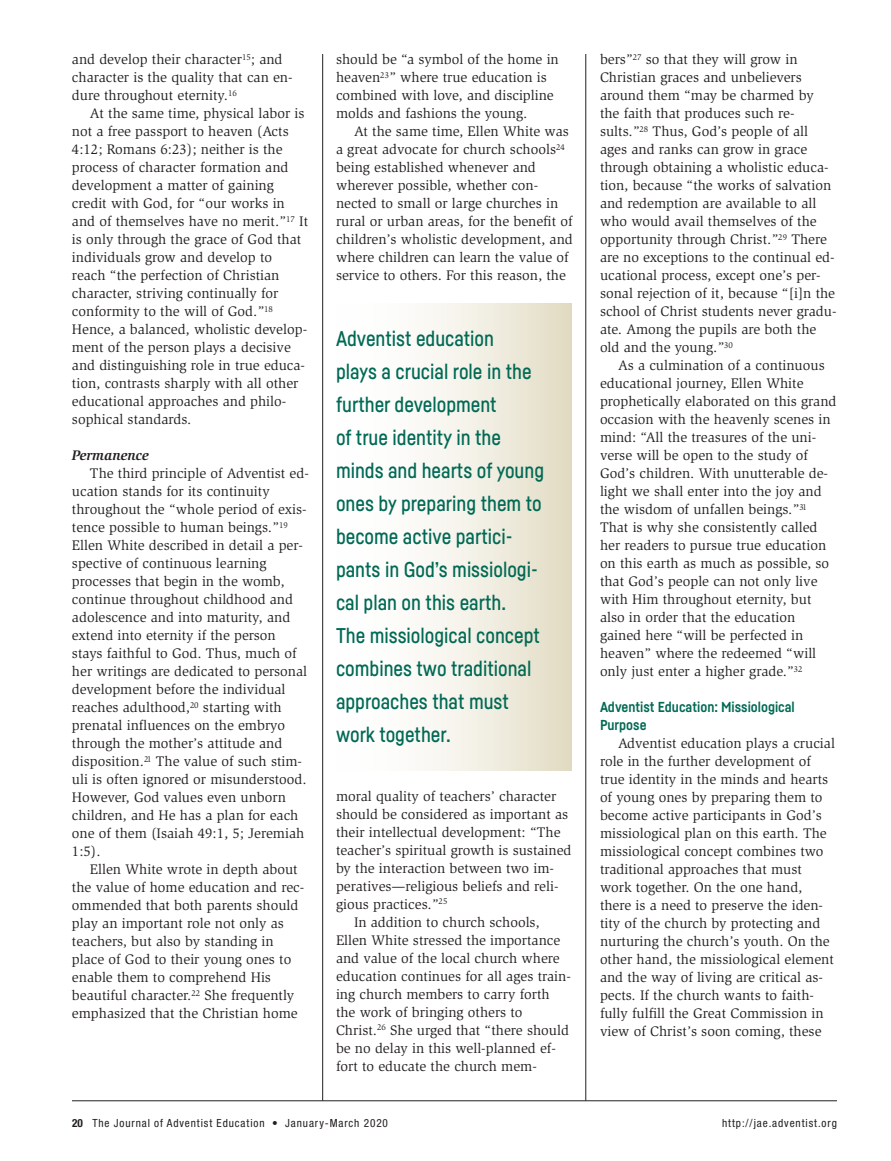
<style>
.page{position:relative;width:891px;height:1161px;background:#fff}
.page>*{position:absolute;margin:0;border:0;box-sizing:border-box;transform-origin:0 0}
.t1{font:500 21px/33px "Fabrikat";color:#006954;scale:.96 1}
.t2{font:14.25px/18px "Slimbach Std";color:#231f20}
.t3{font:700 14.25px/18px "Fabrikat";color:#006954}
.t4{font:italic 700 14.25px "Slimbach Std";color:#231f20}
.t5{font:condensed 11.25px "Helvetica Neue";letter-spacing:.08em;color:#231f20}
.s1{font-weight:700}
</style>
<div class="page">
<hr style="left:322px;top:54px;width:1px;height:1047px;background:#231f20">
<hr style="left:586px;top:54px;width:1px;height:1047px;background:#231f20">
<hr style="left:72px;top:1101px;width:765px;height:1px;background:#231f20">
<div style="left:335px;top:304px;width:237px;height:467px;background:linear-gradient(to right,#fff,#e5dfc9)"></div>
<p class="t2" style="left:72px;top:52px;width:222px">and develop their character<sup>15</sup>; and character is the quality that can en&shy;dure throughout eternity.<sup>16</sup></p>
<p class="t2" style="left:72px;top:106px;width:238px;text-indent:18px">At the same time, physical labor is not a free passport to heaven (Acts 4:12; Romans 6:23); neither is the process of character formation and development a matter of gaining credit with God, for “our works in and of themselves have no merit.”<sup>17</sup> It is only through the grace of God that individuals grow and develop to reach “the perfection of Christian character, striving continually for conformity to the will of God.”<sup>18<br></sup>Hence, a balanced, wholistic develop&shy;ment of the person plays a decisive and distinguishing role in true educa&shy;tion, contrasts sharply with all other educational approaches and philo&shy;sophical standards.</p>
<p class="t4" style="left:72px;top:450px;width:78px">Permanence</p>
<p class="t2" style="left:72px;top:466px;width:238px;text-indent:18px">The third principle of Adventist ed&shy;ucation stands for its continuity throughout the “whole period of exis&shy;tence possible to human beings.”<sup>19<br></sup>Ellen White described in detail a per&shy;spective of continuous learning processes that begin in the womb, continue throughout childhood and adolescence and into maturity, and extend into eternity if the person stays faithful to God. Thus, much of her writings are dedicated to personal development before the individual reaches adulthood,<sup>20</sup> starting with prenatal influences on the embryo through the mother’s attitude and disposition.<sup>21</sup> The value of such stim&shy;uli is often ignored or misunderstood.<br>However, God values even unborn children, and He has a plan for each one of them (Isaiah 49:1, 5; Jeremiah 1:5).</p>
<p class="t2" style="left:72px;top:862px;width:234px;text-indent:18px">Ellen White wrote in depth about the value of home education and rec&shy;ommended that both parents should play an important role not only as teachers, but also by standing in place of God to their young ones to enable them to comprehend His beautiful character.<sup>22</sup> She frequently emphasized that the Christian home</p>
<p class="t2" style="left:336px;top:52px;width:224px">should be “a symbol of the home in heaven<sup>23</sup>” where true education is combined with love, and discipline molds and fashions the young.</p>
<p class="t2" style="left:336px;top:124px;width:238px;text-indent:18px">At the same time, Ellen White was a great advocate for church schools<sup>24 </sup>being established whenever and wherever possible, whether con&shy;nected to small or large churches in rural or urban areas, for the benefit of children’s wholistic development, and where children can learn the value of service to others. For this reason, the</p>
<p class="t1" style="left:336px;top:323px;width:218px">Adventist education<br>plays a crucial role in the further development<br>of true identity in the minds and hearts of young ones by preparing them to become active partici&shy;pants in God’s missiologi&shy;cal plan on this earth.<br>The missiological concept combines two traditional approaches that must work together.</p>
<p class="t2" style="left:336px;top:788px;width:222px">moral quality of teachers’ character</p>
<p class="t2" style="left:336px;top:806px;width:234px">should be considered as important as</p>
<p class="t2" style="left:336px;top:824px;width:226px">their intellectual development: “The</p>
<p class="t2" style="left:336px;top:842px;width:237px">teacher’s spiritual growth is sustained</p>
<p class="t2" style="left:336px;top:860px;width:220px">by the interaction between two im-</p>
<p class="t2" style="left:336px;top:878px;width:224px">peratives—religious beliefs and reli-</p>
<p class="t2" style="left:336px;top:896px;width:113px">gious practices.”<sup>25</sup></p>
<p class="t2" style="left:354px;top:914px;width:187px">In addition to church schools,</p>
<p class="t2" style="left:336px;top:932px;width:226px">Ellen White stressed the importance</p>
<p class="t2" style="left:336px;top:950px;width:225px">and value of the local church where</p>
<p class="t2" style="left:336px;top:968px;width:236px">education continues for all ages train-</p>
<p class="t2" style="left:336px;top:986px;width:215px">ing church members to carry forth</p>
<p class="t2" style="left:336px;top:1004px;width:188px">the work of bringing others to</p>
<p class="t2" style="left:336px;top:1022px;width:234px">Christ.<sup>26</sup> She urged that “there should</p>
<p class="t2" style="left:336px;top:1040px;width:221px">be no delay in this well-planned ef-</p>
<p class="t2" style="left:336px;top:1058px;width:202px">fort to educate the church mem-</p>
<p class="t2" style="left:600px;top:52px;width:238px">bers”<sup>27</sup> so that they will grow in Christian graces and unbelievers around them “may be charmed by the faith that produces such re&shy;sults.”<sup>28</sup> Thus, God’s people of all ages and ranks can grow in grace through obtaining a wholistic educa&shy;tion, because “the works of salvation and redemption are available to all who would avail themselves of the opportunity through Christ.”<sup>29</sup> There are no exceptions to the continual ed&shy;ucational process, except one’s per&shy;sonal rejection of it, because “[i]n the school of Christ students never gradu&shy;ate. Among the pupils are both the old and the young.”<sup>30</sup></p>
<p class="t2" style="left:600px;top:358px;width:238px;text-indent:18px">As a culmination of a continuous educational journey, Ellen White prophetically elaborated on this grand occasion with the heavenly scenes in mind: “All the treasures of the uni&shy;verse will be open to the study of God’s children. With unutterable de&shy;light we shall enter into the joy and the wisdom of unfallen beings.”<sup>31<br></sup>That is why she consistently called her readers to pursue true education on this earth as much as possible, so that God’s people can not only live with Him throughout eternity, but also in order that the education gained here “will be perfected in heaven” where the redeemed “will only just enter a higher grade.”<sup>32</sup></p>
<p class="t3" style="left:600px;top:699px;width:196px">Adventist Education: Missiological<br>Purpose</p>
<p class="t2" style="left:600px;top:736px;width:236px;text-indent:18px">Adventist education plays a crucial role in the further development of true identity in the minds and hearts of young ones by preparing them to become active participants in God’s missiological plan on this earth. The missiological concept combines two traditional approaches that must work together. On the one hand, there is a need to preserve the iden&shy;tity of the church by protecting and nurturing the church’s youth. On the other hand, the missiological element and the way of living are critical as&shy;pects. If the church wants to faith&shy;fully fulfill the Great Commission in view of Christ’s soon coming, these</p>
<p class="t5" style="left:72px;top:1119px;width:318px"><span class="s1">20</span> The Journal of Adventist Education • January-March 2020</p>
<p class="t5" style="left:722px;top:1119px;width:116px">http://jae.adventist.org</p>
</div>
